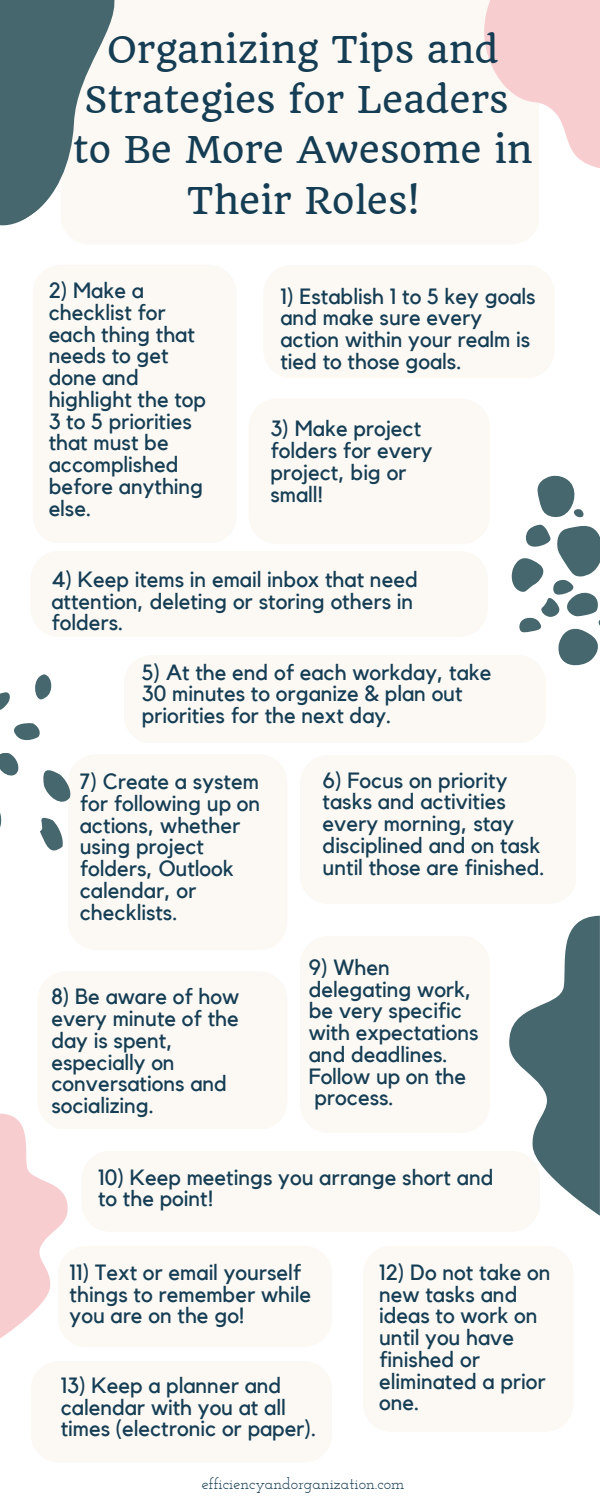
<style>
.page{position:relative;width:600px;height:1500px;background:#fff}
.page>*{position:absolute;margin:0;border:0;box-sizing:border-box;transform-origin:0 0}
.t1{font:36px/50.2px "Quando";color:#153d54;text-align:center}
.t2{font:22px/21.8px "Kollektif";color:#153d54}
.t3{font:16px "Josefin Slab";color:#153d54}
</style>
<div class="page">
<div style="left:264px;top:265px;width:290px;height:112px;background:#fcf9f4"></div>
<div style="left:33px;top:265px;width:203px;height:278px;background:#fcf9f4"></div>
<div style="left:300px;top:756px;width:276px;height:148px;background:#fcf9f4"></div>
<div style="left:38px;top:972px;width:249px;height:142px;background:#fcf9f4"></div>
<div style="left:300px;top:936px;width:190px;height:196px;background:#fcf9f4"></div>
<div style="left:73px;top:0;width:466px;height:244px;background:#fcf9f4"></div>
<svg style="left:0;top:0;width:195px;height:238px;fill:#fcf9f4"></svg>
<svg style="left:435px;top:0;width:165px;height:204px"></svg>
<svg style="left:511px;top:475px;width:89px;height:191px"></svg>
<svg style="left:509px;top:916px;width:91px;height:300px"></svg>
<div style="left:249px;top:399px;width:241px;height:145px;background:#fcf9f4"></div>
<div style="left:31px;top:551px;width:457px;height:86px;background:#fcf9f4"></div>
<div style="left:124px;top:655px;width:422px;height:87px;background:#fcf9f4"></div>
<div style="left:68px;top:755px;width:219px;height:195px;background:#fcf9f4"></div>
<svg style="left:0;top:674px;width:75px;height:216px"></svg>
<div style="left:332px;top:1151px;width:208px;height:80px;background:#fcf9f4"></div>
<svg style="left:0;top:1114px;width:332px;height:233px"></svg>
<div style="left:363px;top:1246px;width:210px;height:185px;background:#fcf9f4"></div>
<div style="left:31px;top:1362px;width:301px;height:100px;background:#fcf9f4"></div>
<h1 class="t1" style="left:73px;top:25px;width:461px">Organizing Tips and<br>Strategies for Leaders to Be More Awesome in<br>Their Roles!</h1>
<p class="t2" style="left:49px;top:280px;width:159px">2) Make a checklist for each thing that needs to get done and highlight the top<br>3 to 5 priorities that must be accomplished before anything else.</p>
<p class="t2" style="left:280px;top:286px;width:257px">1) Establish 1 to 5 key goals and make sure every action within your realm is tied to those goals.</p>
<p class="t2" style="left:270px;top:419px;width:164px">3) Make project folders for every project, big or small!</p>
<p class="t2" style="left:51px;top:569px;width:368px">4) Keep items in email inbox that need attention, deleting or storing others in folders.</p>
<p class="t2" style="left:142px;top:662px;width:351px">5) At the end of each workday, take<br>30 minutes to organize &amp; plan out priorities for the next day.</p>
<p class="t2" style="left:80px;top:771px;width:182px">7) Create a system for following up on actions, whether using project folders, Outlook calendar, or checklists.</p>
<p class="t2" style="left:51px;top:987px;width:189px">8) Be aware of how every minute of the day is spent, especially on conversations and socializing.</p>
<p class="t2" style="left:323px;top:770px;width:224px">6) Focus on priority tasks and activities every morning, stay disciplined and on task until those are finished.</p>
<p class="t2" style="left:309px;top:957px;width:171px">9) When delegating work, be very specific with expectations and deadlines.<br>Follow up on the process.</p>
<p class="t2" style="left:98px;top:1167px;width:397px">10) Keep meetings you arrange short and to the point!</p>
<p class="t2" style="left:70px;top:1262px;width:243px">11) Text or email yourself things to remember while you are on the go!</p>
<p class="t2" style="left:379px;top:1262px;width:173px">12) Do not take on new tasks and ideas to work on until you have finished or eliminated a prior one.</p>
<p class="t2" style="left:61px;top:1375px;width:257px">13) Keep a planner and calendar with you at all times (electronic or paper).</p>
<p class="t3" style="left:202px;top:1477px;width:204px">efficiencyandorganization.com</p>
</div>
